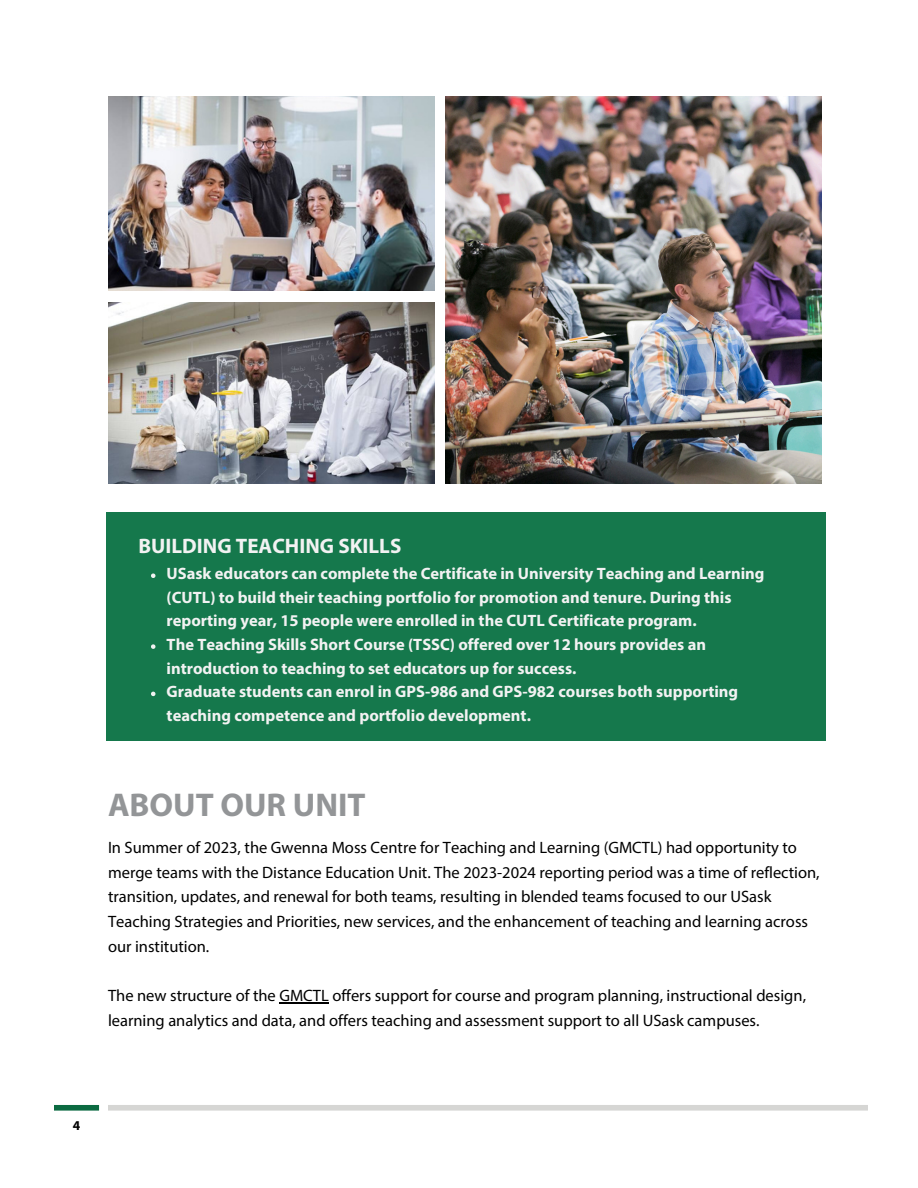
<style>
.page{position:relative;width:918px;height:1188px;background:#fff}
.page>*{position:absolute;margin:0;border:0;box-sizing:border-box;transform-origin:0 0}
.t1{font:700 33px "Myriad Pro";color:#939597}
.t2{font:700 21px "Myriad Pro";color:#f2f2f2}
.t3{font:16.5px/24.8px "Myriad Pro";color:#000}
.t4{font:700 16.5px/23.7px "Myriad Pro";color:#f2f2f2}
.t5{font:700 13.5px "Myriad Pro";color:#000}
</style>
<div class="page">
<div style="left:107px;top:512px;width:718px;height:228px;background:#15784c"></div>
<div style="left:108px;top:1105px;width:760px;height:6px;background:#d6d6d4"></div>
<div style="left:54px;top:1105px;width:45px;height:6px;background:#0b6a41"></div>
<img style="left:445px;top:96px;width:376px;height:387px">
<img style="left:108px;top:96px;width:326px;height:195px">
<img style="left:108px;top:302px;width:326px;height:181px">
<svg style="left:151px;top:574px;width:4px;height:4px"></svg>
<svg style="left:151px;top:644px;width:4px;height:5px"></svg>
<svg style="left:151px;top:692px;width:4px;height:4px"></svg>
<hr style="left:279px;top:1003px;width:50px;height:1px;background:#000">
<p class="t2" style="left:139px;top:538px;width:264px">BUILDING TEACHING SKILLS</p>
<p class="t4" style="left:167px;top:563px;width:599px">USask educators can complete the Certificate in University Teaching and Learning (CUTL) to build their teaching portfolio for promotion and tenure. During this reporting year, 15 people were enrolled in the CUTL Certificate program.</p>
<p class="t4" style="left:167px;top:634px;width:541px">The Teaching Skills Short Course (TSSC) offered over 12 hours provides an introduction to teaching to set educators up for success.</p>
<h2 class="t4" style="left:167px;top:681px;width:573px">Graduate students can enrol in GPS-986 and GPS-982 courses both supporting teaching competence and portfolio development.</h2>
<h1 class="t1" style="left:108px;top:792px;width:259px">ABOUT OUR UNIT</h1>
<p class="t3" style="left:108px;top:836px;width:713px">In Summer of 2023, the Gwenna Moss Centre for Teaching and Learning (GMCTL) had opportunity to merge teams with the Distance Education Unit. The 2023-2024 reporting period was a time of reflection, transition, updates, and renewal for both teams, resulting in blended teams focused to our USask Teaching Strategies and Priorities, new services, and the enhancement of teaching and learning across our institution.</p>
<p class="t3" style="left:108px;top:985px;width:700px">The new structure of the GMCTL offers support for course and program planning, instructional design, learning analytics and data, and offers teaching and assessment support to all USask campuses.</p>
<p class="t5" style="left:73px;top:1119px;width:9px">4</p>
</div>
